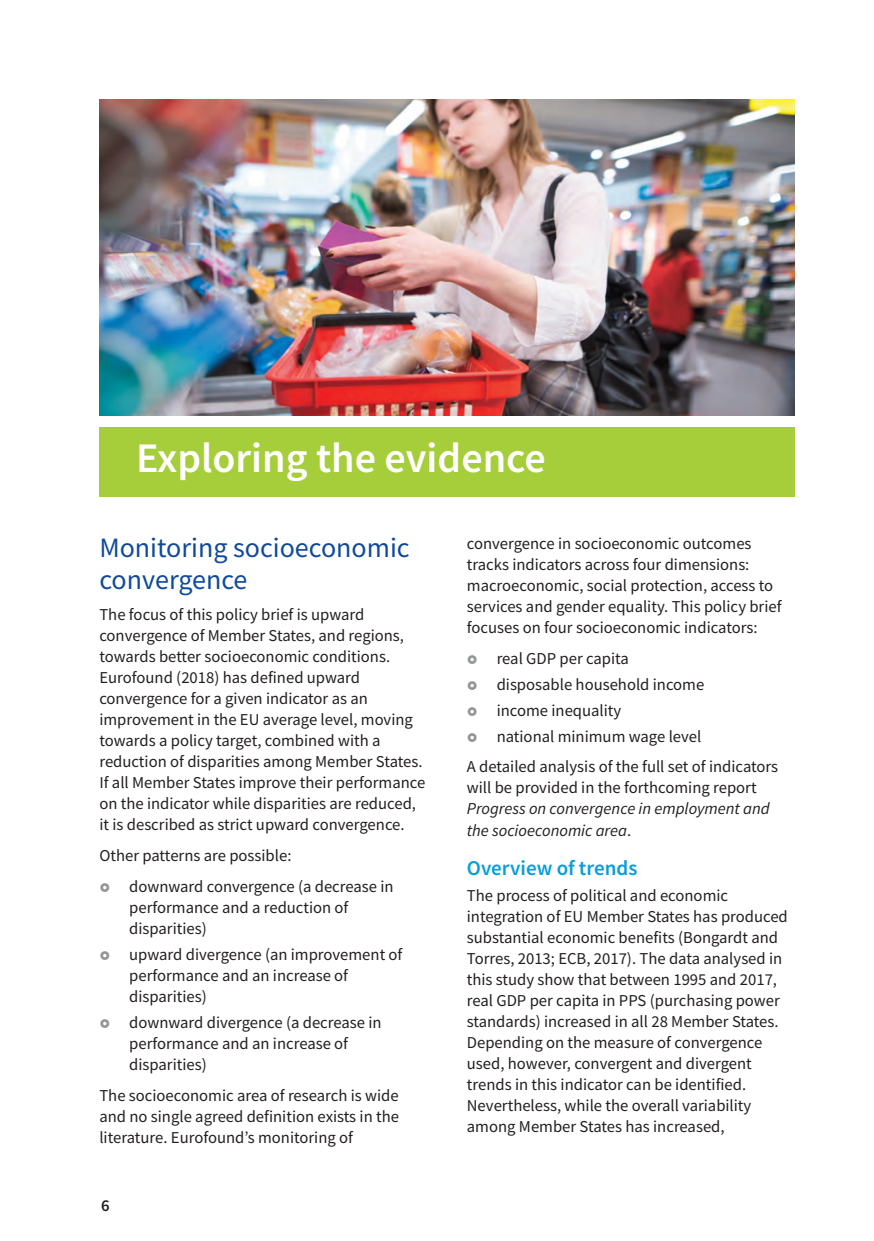
<style>
.page{position:relative;width:874px;height:1241px;background:#fff}
.page>*{position:absolute;margin:0;border:0;box-sizing:border-box;transform-origin:0 0}
.t1{font:600 42px "Source Sans Pro";color:#fff}
.t2{font:28px/31.5px "Source Sans Pro";color:#0f499d}
.t3{font:600 21px "Source Sans Pro";color:#069edb}
.t4{font:16.62px/21px "Source Sans Pro";color:#231f20}
.t5{font:italic 16.62px/21px "Source Sans Pro";color:#231f20}
.t6{font:600 16.62px "Source Sans Pro";color:#231f20}
.s1{font-style:normal}
</style>
<div class="page">
<img style="left:99px;top:99px;width:695px;height:317px">
<div style="left:99px;top:427px;width:695px;height:69px;background:#a6ce3b"></div>
<h1 class="t1" style="left:136px;top:430px;width:411px">Exploring the evidence</h1>
<h2 class="t2" style="left:99px;top:532px;width:311px">Monitoring socioeconomic convergence</h2>
<p class="t4" style="left:99px;top:603px;width:327px">The focus of this policy brief is upward convergence of Member States, and regions, towards better socioeconomic conditions.<br>Eurofound (2018) has defined upward convergence for a given indicator as an improvement in the EU average level, moving towards a policy target, combined with a reduction of disparities among Member States.<br>If all Member States improve their performance on the indicator while disparities are reduced, it is described as strict upward convergence.</p>
<p class="t4" style="left:129px;top:839px;width:266px;line-height:31px;text-indent:-30px">Other patterns are possible:<br>downward convergence (a decrease in</p>
<p class="t4" style="left:129px;top:896px;width:221px">performance and a reduction of disparities)</p>
<p class="t4" style="left:129px;top:943px;width:275px">upward divergence (an improvement of performance and an increase of disparities)</p>
<p class="t4" style="left:129px;top:1011px;width:254px">downward divergence (a decrease in performance and an increase of disparities)</p>
<p class="t4" style="left:99px;top:1084px;width:301px;text-align:justify">The socioeconomic area of research is wide and no single agreed definition exists in the literature. Eurofound’s monitoring of</p>
<p class="t6" style="left:101px;top:1194px;width:10px">6</p>
<p class="t4" style="left:466px;top:532px;width:316px">convergence in socioeconomic outcomes tracks indicators across four dimensions: macroeconomic, social protection, access to services and gender equality. This policy brief focuses on four socioeconomic indicators:</p>
<p class="t4" style="left:496px;top:645px;width:209px;line-height:25.9px">real GDP per capita disposable household income income inequality<br>national minimum wage level</p>
<p class="t4" style="left:466px;top:756px;width:313px">A detailed analysis of the full set of indicators will be provided in the forthcoming report</p>
<p class="t5" style="left:466px;top:798px;width:304px">Progress on convergence in employment and the socioeconomic area<span class="s1">.</span></p>
<p class="t3" style="left:466px;top:854px;width:172px">Overview of trends</p>
<p class="t4" style="left:466px;top:884px;width:322px">The process of political and economic integration of EU Member States has produced substantial economic benefits (Bongardt and Torres, 2013; ECB, 2017). The data analysed in this study show that between 1995 and 2017, real GDP per capita in PPS (purchasing power standards) increased in all 28 Member States.<br>Depending on the measure of convergence used, however, convergent and divergent trends in this indicator can be identified.<br>Nevertheless, while the overall variability among Member States has increased,</p>
</div>
